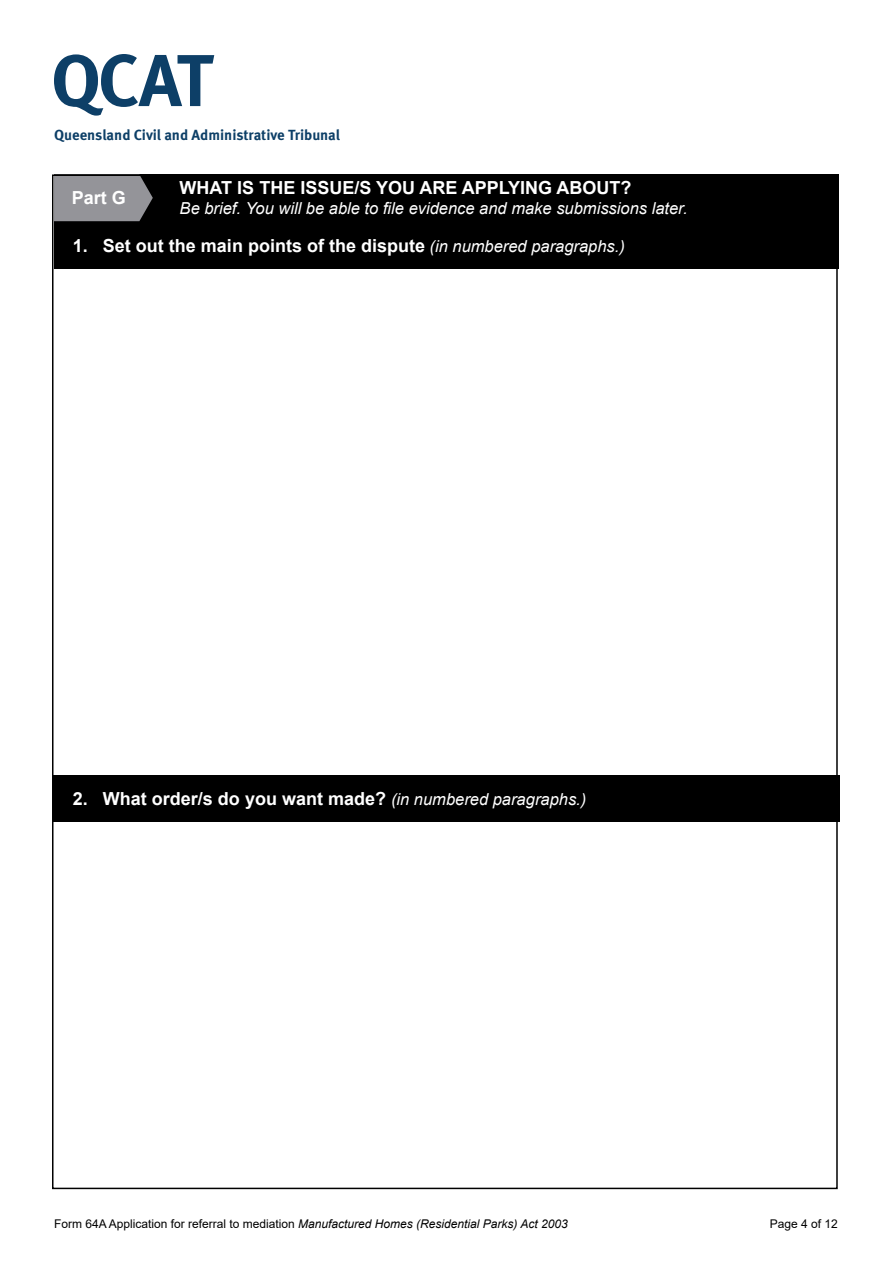
<style>
.page{position:relative;width:893px;height:1263px;background:#fff}
.page>*{position:absolute;margin:0;border:0;box-sizing:border-box;transform-origin:0 0}
.t1{font:700 18px "Arial";color:#fff}
.t2{font:italic 16.5px "Arial";color:#fff}
.t3{font:700 14.7px "Meta Pro";letter-spacing:-.005em;color:#0d3f67}
.t4{font:italic 12px "Arial";color:#000}
.t5{font:12px "Arial";color:#000}
.s1{font-weight:400;font-style:italic;font-size:16.5px}
.s2{font-style:normal}
</style>
<div class="page">
<svg style="left:54px;top:54px;width:160px;height:62px"></svg>
<div style="left:53px;top:775px;width:786px;height:47px;background:#000"></div>
<div style="left:54px;top:174px;width:785px;height:53px;background:#000"></div>
<svg style="left:55px;top:177px;width:98px;height:44px;background:#8a8a8e"></svg>
<div style="left:54px;top:222px;width:785px;height:46px;background:#000"></div>
<p class="t3" style="left:54px;top:123px;width:287px">Queensland Civil and Administrative Tribunal</p>
<p class="t1" style="left:180px;top:175px;width:453px">WHAT IS THE ISSUE/S YOU ARE APPLYING ABOUT?</p>
<p class="t2" style="left:180px;top:198px;width:510px">Be brief. You will be able to file evidence and make submissions later.</p>
<p class="t1" style="left:72px;top:185px;width:56px">Part G</p>
<p class="t1" style="left:73px;top:233px;width:553px">1. Set out the main points of the dispute <span class="s1">(in numbered paragraphs.)</span></p>
<p class="t1" style="left:73px;top:786px;width:515px">2. What order/s do you want made? <span class="s1">(in numbered paragraphs.)</span></p>
<p class="t4" style="left:54px;top:1216px;width:515px"><span class="s2">Form 64A Application for referral to mediation</span> Manufactured Homes (Residential Parks) Act 2003</p>
<p class="t5" style="left:770px;top:1215px;width:70px">Page 4 of 12</p>
</div>
